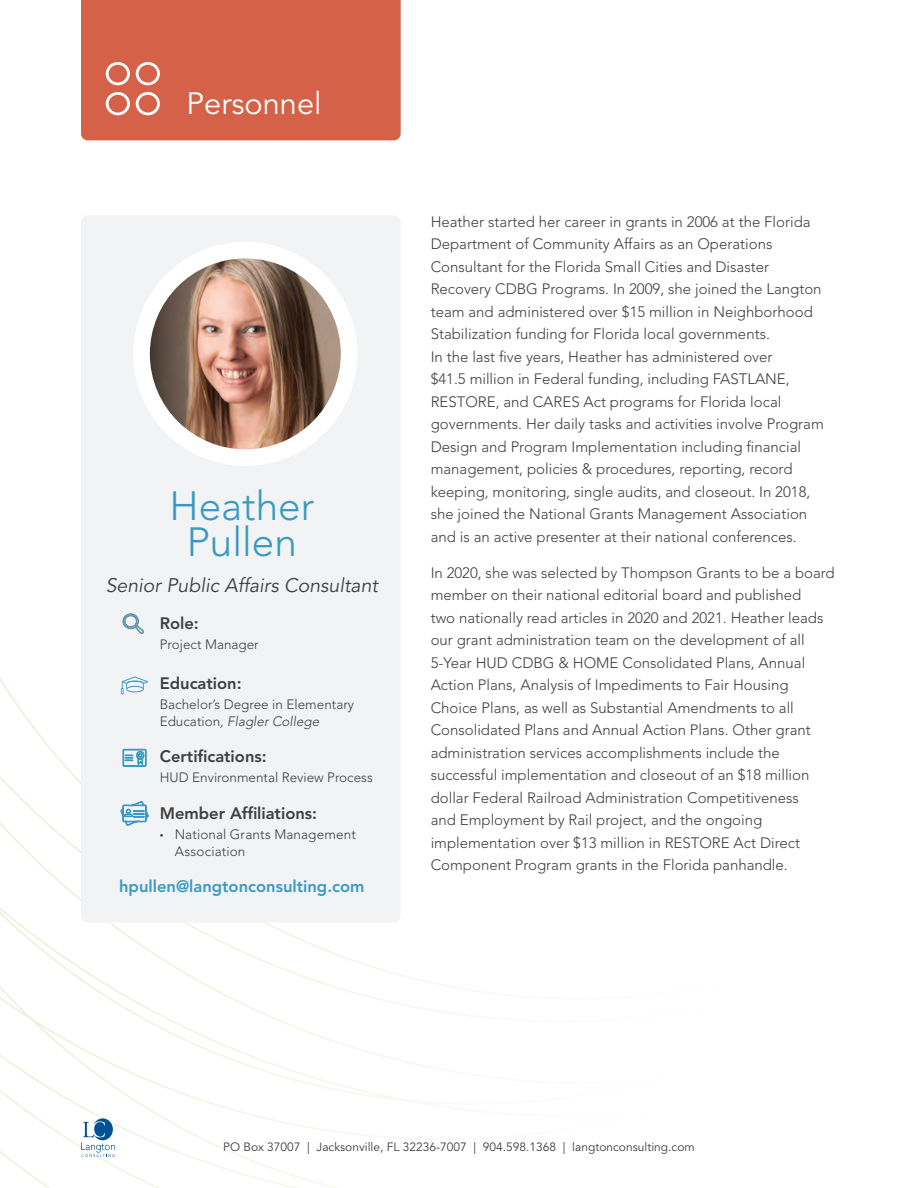
<style>
.page{position:relative;width:918px;height:1188px;background:#fff}
.page>*{position:absolute;margin:0;border:0;box-sizing:border-box;transform-origin:0 0}
.t1{font:300 40.5px/36px "Avenir LT Std";color:#3999c1;text-align:center}
.t2{font:30.75px "Avenir LT Std";color:#fff}
.t3{font:italic 19.5px "Avenir LT Std";color:#3e3e3f}
.t4{font:800 16.5px "Avenir LT Std";color:#3e3e3f}
.t5{font:800 16.5px "Avenir LT Std";color:#3999c1}
.t6{font:300 15px/22.5px "Avenir LT Std";color:#3e3e3f}
.t7{font:300 13.5px/16.5px "Avenir LT Std";color:#3e3e3f}
.t8{font:12px "Avenir LT Std";color:#3e3e3f}
.s1{font-style:italic}
.s2{font-size:7.5px}
</style>
<div class="page">
<svg style="left:0;top:678px;width:557px;height:439px"></svg>
<svg style="left:81px;top:1118px;width:34px;height:39px"></svg>
<div style="left:81px;top:215px;width:320px;height:707px;background:#f2f3f4;border-radius:7px"></div>
<div style="left:133px;top:242px;width:224px;height:224px;background:#fff;border-radius:50%"></div>
<img style="left:150px;top:258px;width:191px;height:191px;border-radius:95px">
<svg style="left:121px;top:801px;width:28px;height:25px"></svg>
<svg style="left:123px;top:749px;width:23px;height:18px"></svg>
<svg style="left:121px;top:676px;width:27px;height:19px"></svg>
<svg style="left:123px;top:613px;width:21px;height:21px"></svg>
<div style="left:81px;top:0;width:320px;height:140px;background:#d46148"></div>
<svg style="left:106px;top:92px;width:24px;height:23px"></svg>
<svg style="left:136px;top:92px;width:24px;height:23px"></svg>
<svg style="left:106px;top:62px;width:24px;height:23px"></svg>
<svg style="left:136px;top:62px;width:24px;height:23px"></svg>
<h2 class="t2" style="left:187px;top:86px;width:136px">Personnel</h2>
<h1 class="t1" style="left:169px;top:488px;width:146px">Heather<br>Pullen</h1>
<h3 class="t3" style="left:106px;top:574px;width:274px">Senior Public Affairs Consultant</h3>
<p class="t4" style="left:160px;top:614px;width:41px">Role:</p>
<p class="t7" style="left:160px;top:636px;width:101px">Project Manager</p>
<p class="t4" style="left:160px;top:674px;width:83px">Education:</p>
<p class="t7" style="left:160px;top:696px;width:196px">Bachelor’s Degree in Elementary<br>Education<span class="s1">, Flagler College</span></p>
<p class="t4" style="left:160px;top:747px;width:108px">Certifications:</p>
<p class="t7" style="left:160px;top:770px;width:215px">HUD Environmental Review Process</p>
<p class="t4" style="left:160px;top:804px;width:159px">Member Affiliations:</p>
<p class="t7" style="left:175px;top:826px;width:183px;text-indent:-15px"><span class="s2">•</span> National Grants Management<br>Association</p>
<p class="t5" style="left:119px;top:876px;width:247px">hpullen@langtonconsulting.com</p>
<p class="t6" style="left:431px;top:210px;width:395px">Heather started her career in grants in 2006 at the Florida Department of Community Affairs as an Operations Consultant for the Florida Small Cities and Disaster Recovery CDBG Programs. In 2009, she joined the Langton team and administered over $15 million in Neighborhood Stabilization funding for Florida local governments.<br>In the last five years, Heather has administered over<br>$41.5 million in Federal funding, including FASTLANE, RESTORE, and CARES Act programs for Florida local governments. Her daily tasks and activities involve Program Design and Program Implementation including financial management, policies &amp; procedures, reporting, record keeping, monitoring, single audits, and closeout. In 2018, she joined the National Grants Management Association and is an active presenter at their national conferences.</p>
<p class="t6" style="left:431px;top:561px;width:406px">In 2020, she was selected by Thompson Grants to be a board member on their national editorial board and published<br>two nationally read articles in 2020 and 2021. Heather leads our grant administration team on the development of all 5-Year HUD CDBG &amp; HOME Consolidated Plans, Annual Action Plans, Analysis of Impediments to Fair Housing Choice Plans, as well as Substantial Amendments to all Consolidated Plans and Annual Action Plans. Other grant administration services accomplishments include the successful implementation and closeout of an $18 million dollar Federal Railroad Administration Competitiveness<br>and Employment by Rail project, and the ongoing implementation over $13 million in RESTORE Act Direct Component Program grants in the Florida panhandle.</p>
<p class="t8" style="left:223px;top:1140px;width:473px">PO Box 37007 | Jacksonville, FL 32236-7007 | 904.598.1368 | langtonconsulting.com</p>
</div>
